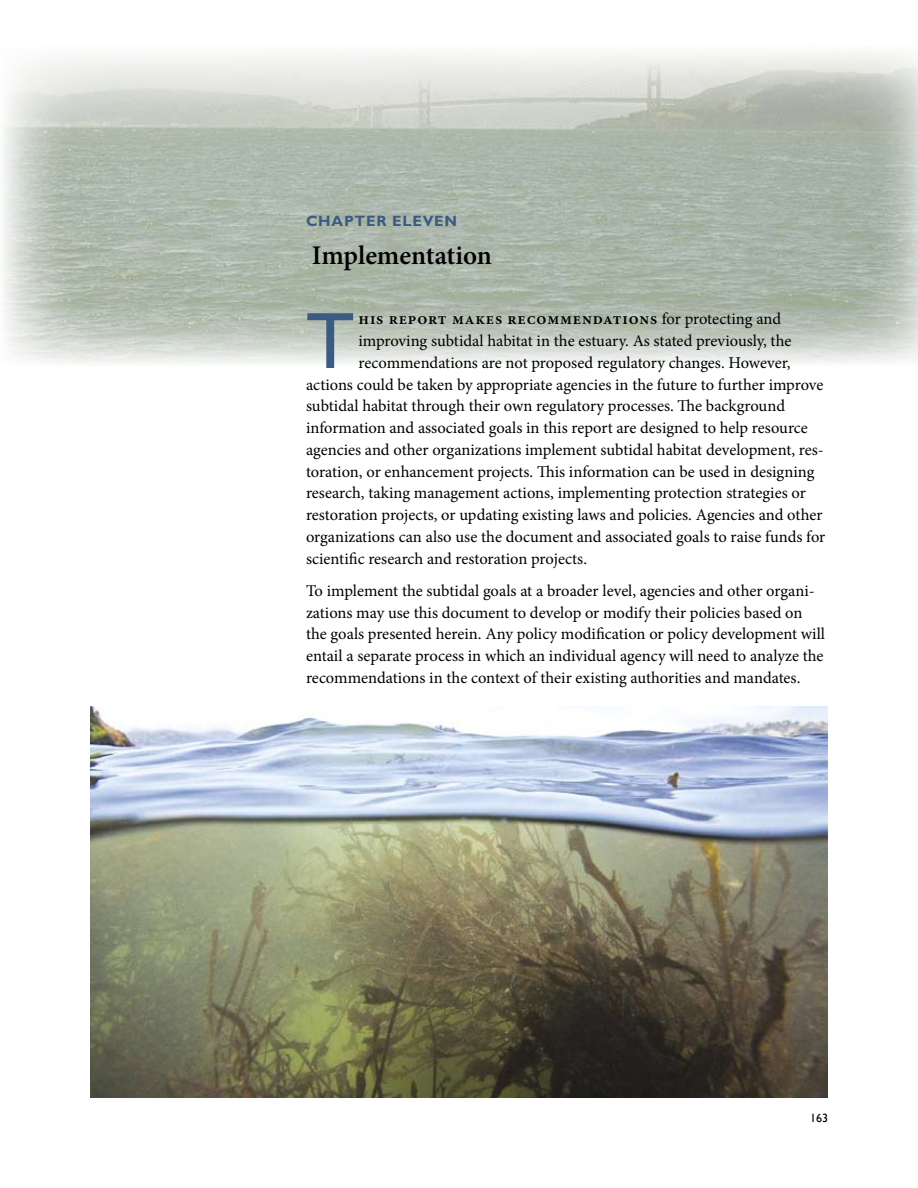
<style>
.page{position:relative;width:918px;height:1188px;background:#fff}
.page>*{position:absolute;margin:0;border:0;box-sizing:border-box;transform-origin:0 0}
.t1{font:80.25px "Gill Sans Std";color:#3b5b85}
.t2{font:600 27px "Minion Pro";color:#000}
.t3{font:16.5px/21.8px "Minion Pro";color:#000}
.t4{font:600 16.5px "Minion Pro";letter-spacing:.05em;color:#000}
.t5{font:700 15px "Gill Sans Std";letter-spacing:.05em;color:#3b5b85}
.t6{font:12px "Gill Sans";color:#000}
.s1{font-weight:400}
</style>
<div class="page">
<img style="left:3px;top:53px;width:915px;height:311px">
<img style="left:90px;top:706px;width:738px;height:392px">
<p class="t5" style="left:306px;top:212px;width:153px">CHAPTER ELEVEN</p>
<h2 class="t2" style="left:312px;top:236px;width:182px">Implementation</h2>
<h1 class="t1" style="left:306px;top:295px;width:50px">T</h1>
<p class="t4" style="left:359px;top:308px;width:424px">his report makes recommendations <span class="s1">for protecting and</span></p>
<p class="t3" style="left:359px;top:330px;width:435px">improving subtidal habitat in the estuary. As stated previously, the</p>
<p class="t3" style="left:359px;top:352px;width:434px">recommendations are not proposed regulatory changes. However,</p>
<p class="t3" style="left:306px;top:374px;width:519px">actions could be taken by appropriate agencies in the future to further improve</p>
<p class="t3" style="left:306px;top:395px;width:481px">subtidal habitat through their own regulatory processes. The background</p>
<p class="t3" style="left:306px;top:417px;width:503px">information and associated goals in this report are designed to help resource</p>
<p class="t3" style="left:306px;top:439px;width:519px">agencies and other organizations implement subtidal habitat development, res-</p>
<p class="t3" style="left:306px;top:461px;width:510px">toration, or enhancement projects. This information can be used in designing</p>
<p class="t3" style="left:306px;top:482px;width:501px">research, taking management actions, implementing protection strategies or</p>
<p class="t3" style="left:306px;top:504px;width:518px">restoration projects, or updating existing laws and policies. Agencies and other</p>
<p class="t3" style="left:306px;top:526px;width:521px">organizations can also use the document and associated goals to raise funds for</p>
<p class="t3" style="left:306px;top:548px;width:283px">scientific research and restoration projects.</p>
<p class="t3" style="left:306px;top:580px;width:521px">To implement the subtidal goals at a broader level, agencies and other organi&shy;zations may use this document to develop or modify their policies based on the goals presented herein. Any policy modification or policy development will entail a separate process in which an individual agency will need to analyze the recommendations in the context of their existing authorities and mandates.</p>
<p class="t6" style="left:810px;top:1111px;width:19px">163</p>
</div>
